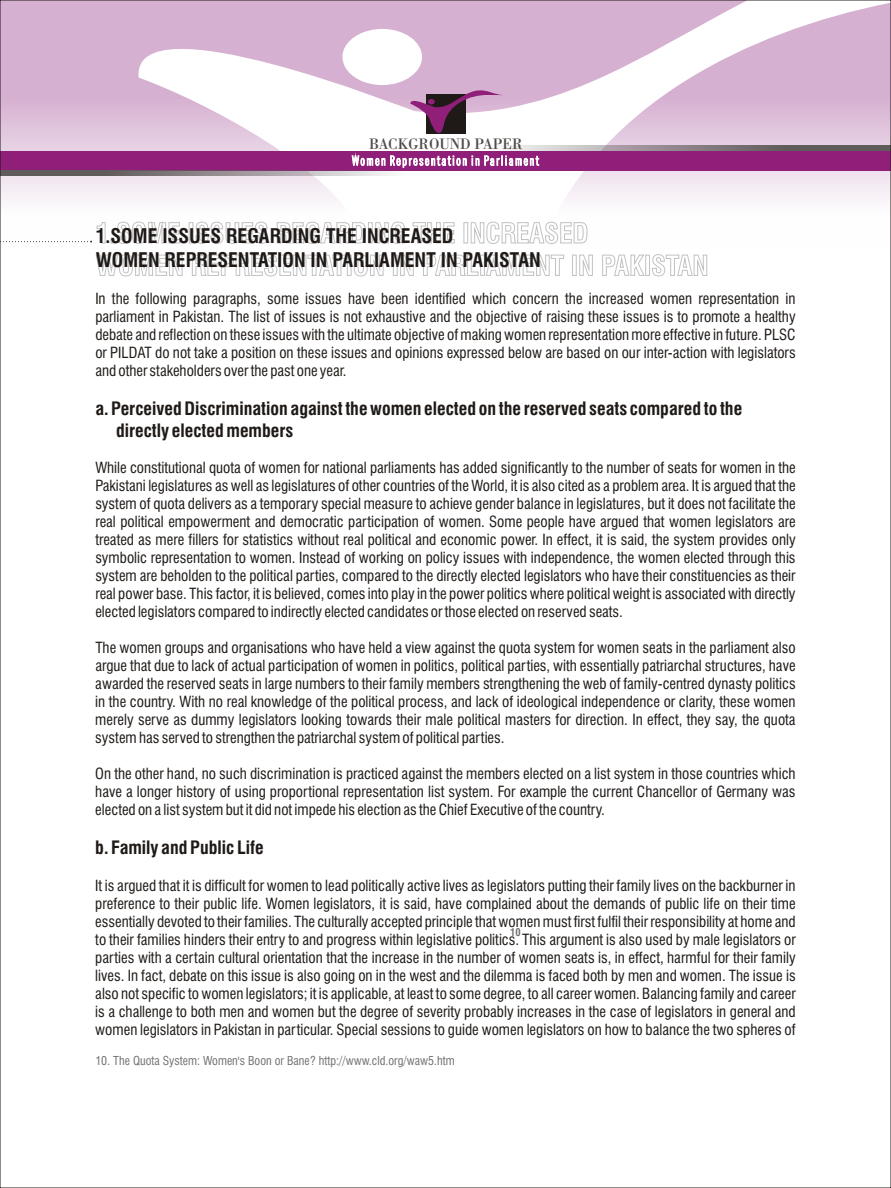
<style>
.page{position:relative;width:891px;height:1188px;background:#fff}
.page>*{position:absolute;margin:0;border:0;box-sizing:border-box;transform-origin:0 0}
.t1{font:700 19.65px/23.5px "Swis 721 Cn BT";color:#1f1a17}
.t2{font:700 18px/21.6px "Swis 721 Cn BT";color:#1f1a17}
.t3{font:15.75px "Bodoni BT";color:#4d4a47;scale:.93 1}
.t4{font:15px/18px "Swis 721 Cn BT";color:#1f1a17;text-align:justify}
.t5{font:13.2px "News Goth X Cn BT";letter-spacing:.12em;color:#fff}
.t6{font:12px "Swis 721 Cn BT";color:#737070}
.t7{font:700 10.5px "Swis 721 Cn BT";color:#737070}
</style>
<div class="page">
<svg style="left:2px;top:2px;width:129px;height:239px;fill:#dab7d5"></svg>
<svg style="left:131px;top:2px;width:758px;height:199px"></svg>
<svg style="left:410px;top:89px;width:96px;height:53px"></svg>
<div style="left:0;top:151px;width:891px;height:19px;background:#8f1f78"></div>
<svg style="left:2px;top:170px;width:581px;height:5px"></svg>
<svg style="left:308px;top:146px;width:581px;height:5px"></svg>
<svg style="left:0;top:241px;width:92px;height:2px"></svg>
<p class="t3" style="left:369px;top:138px;width:167px">BACKGROUND PAPER</p>
<p class="t5" style="left:352px;top:155px;width:188px">Women Representation in Parliament</p>
<h1 class="t1" style="left:96px;top:226px;width:446px">1.SOME ISSUES REGARDING THE INCREASED<br>WOMEN REPRESENTATION IN PARLIAMENT IN PAKISTAN</h1>
<p class="t4" style="left:95px;top:292px;width:702px">In the following paragraphs, some issues have been identified which concern the increased women representation in parliament in Pakistan. The list of issues is not exhaustive and the objective of raising these issues is to promote a healthy debate and reflection on these issues with the ultimate objective of making women representation more effective in future. PLSC or PILDAT do not take a position on these issues and opinions expressed below are based on our inter-action with legislators and other stakeholders over the past one year.</p>
<p class="t2" style="left:116px;top:400px;width:628px;text-indent:-21px">a. Perceived Discrimination against the women elected on the reserved seats compared to the directly elected members</p>
<p class="t4" style="left:95px;top:461px;width:702px">While constitutional quota of women for national parliaments has added significantly to the number of seats for women in the Pakistani legislatures as well as legislatures of other countries of the World, it is also cited as a problem area. It is argued that the system of quota delivers as a temporary special measure to achieve gender balance in legislatures, but it does not facilitate the real political empowerment and democratic participation of women. Some people have argued that women legislators are treated as mere fillers for statistics without real political and economic power. In effect, it is said, the system provides only symbolic representation to women. Instead of working on policy issues with independence, the women elected through this system are beholden to the political parties, compared to the directly elected legislators who have their constituencies as their real power base. This factor, it is believed, comes into play in the power politics where political weight is associated with directly elected legislators compared to indirectly elected candidates or those elected on reserved seats.</p>
<p class="t4" style="left:95px;top:640px;width:702px">The women groups and organisations who have held a view against the quota system for women seats in the parliament also argue that due to lack of actual participation of women in politics, political parties, with essentially patriarchal structures, have awarded the reserved seats in large numbers to their family members strengthening the web of family-centred dynasty politics in the country. With no real knowledge of the political process, and lack of ideological independence or clarity, these women merely serve as dummy legislators looking towards their male political masters for direction. In effect, they say, the quota system has served to strengthen the patriarchal system of political parties.</p>
<p class="t4" style="left:95px;top:766px;width:702px">On the other hand, no such discrimination is practiced against the members elected on a list system in those countries which have a longer history of using proportional representation list system. For example the current Chancellor of Germany was elected on a list system but it did not impede his election as the Chief Executive of the country.</p>
<p class="t2" style="left:95px;top:839px;width:170px">b. Family and Public Life</p>
<p class="t4" style="left:95px;top:878px;width:702px">It is argued that it is difficult for women to lead politically active lives as legislators putting their family lives on the backburner in preference to their public life. Women legislators, it is said, have complained about the demands of public life on their time essentially devoted to their families. The culturally accepted principle that women must first fulfil their responsibility at home and to their families hinders their entry to and progress within legislative politics. This argument is also used by male legislators or parties with a certain cultural orientation that the increase in the number of women seats is, in effect, harmful for their family lives. In fact, debate on this issue is also going on in the west and the dilemma is faced both by men and women. The issue is also not specific to women legislators; it is applicable, at least to some degree, to all career women. Balancing family and career is a challenge to both men and women but the degree of severity probably increases in the case of legislators in general and women legislators in Pakistan in particular. Special sessions to guide women legislators on how to balance the two spheres of</p>
<p class="t7" style="left:510px;top:928px;width:12px">10</p>
<p class="t6" style="left:95px;top:1056px;width:361px">10. The Quota System: Women's Boon or Bane? http://www.cld.org/waw5.htm</p>
</div>
